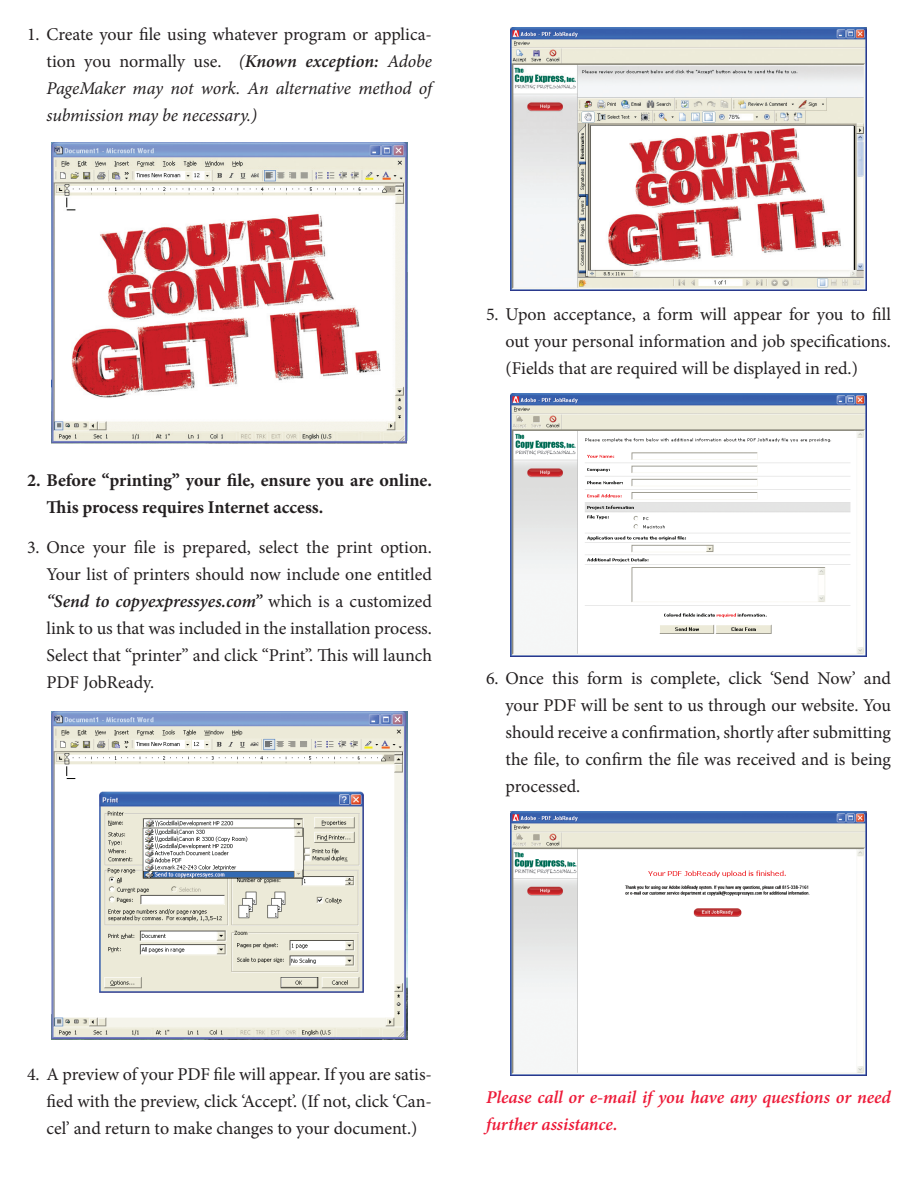
<style>
.page{position:relative;width:918px;height:1188px;background:#fff}
.page>*{position:absolute;margin:0;border:0;box-sizing:border-box;transform-origin:0 0}
.t1{font:18px/27px "Minion Pro";letter-spacing:-.005em;color:#231f20;text-align:justify}
.t2{font:italic 18px/27px "Minion Pro";letter-spacing:-.01em;color:#231f20;text-align:justify}
.t3{font:700 18px/27px "Minion Pro";color:#231f20}
.t4{font:italic 600 18px/27px "Minion Pro";letter-spacing:-.005em;color:#ed1a38}
.s1{font-style:normal}
.s2{font-weight:600}
.s3{font-weight:600;font-style:italic}
</style>
<div class="page">
<img style="left:510px;top:393px;width:357px;height:264px">
<img style="left:510px;top:27px;width:357px;height:264px">
<img style="left:51px;top:143px;width:357px;height:301px">
<img style="left:51px;top:712px;width:357px;height:328px">
<img style="left:510px;top:812px;width:357px;height:264px">
<p class="t2" style="left:46px;top:21px;width:387px;text-indent:-19px"><span class="s1">1. Create your file using whatever program or applica&shy;tion you normally use.</span> (<span class="s2">Known exception:</span> Adobe PageMaker may not work. An alternative method of submission may be necessary.)</p>
<p class="t3" style="left:46px;top:466px;width:387px;text-indent:-19px">2. Before “printing” your file, ensure you are online.<br>This process requires Internet access.</p>
<p class="t1" style="left:46px;top:534px;width:387px;text-indent:-19px">3. Once your file is prepared, select the print option.<br>Your list of printers should now include one entitled <span class="s3">“Send to copyexpressyes.com”</span> which is a customized link to us that was included in the installation process.<br>Select that “printer” and click “Print”. This will launch PDF JobReady.</p>
<p class="t1" style="left:505px;top:301px;width:387px;text-indent:-19px">5. Upon acceptance, a form will appear for you to fill out your personal information and job specifications. (Fields that are required will be displayed in red.)</p>
<p class="t1" style="left:505px;top:665px;width:387px;text-indent:-19px">6. Once this form is complete, click ‘Send Now’ and your PDF will be sent to us through our website. You should receive a confirmation, shortly after submitting the file, to confirm the file was received and is being processed.</p>
<p class="t1" style="left:46px;top:1060px;width:387px;text-indent:-19px">4. A preview of your PDF file will appear. If you are satis&shy;fied with the preview, click ‘Accept’. (If not, click ‘Can&shy;cel’ and return to make changes to your document.)</p>
<p class="t4" style="left:486px;top:1083px;width:406px">Please call or e-mail if you have any questions or need further assistance.</p>
</div>
